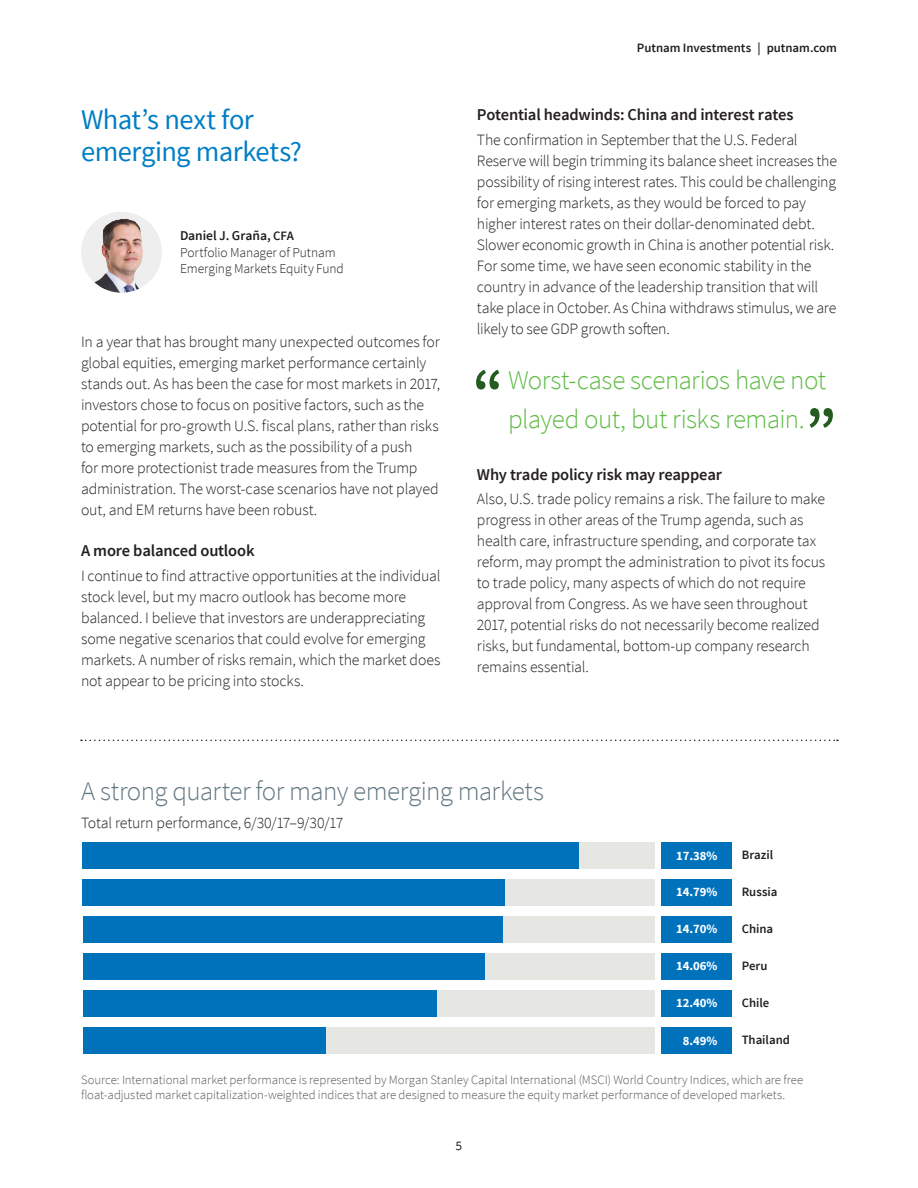
<style>
.page{position:relative;width:918px;height:1188px;background:#fff}
.page>*{position:absolute;margin:0;border:0;box-sizing:border-box;transform-origin:0 0}
.t1{font:600 64.65px "Source Sans Pro";color:#245b1f}
.Section_head{font:28.5px/31.5px "Source Sans Pro";letter-spacing:-.015em;color:#007ec5}
.t2{font:300 27px/39px "Source Sans Pro";letter-spacing:-.02em;color:#60bb46}
.Chart_title{font:300 27px "Source Sans Pro";letter-spacing:-.02em;color:#647882}
.Subhead{font:600 16.5px "Source Sans Pro";letter-spacing:-.01em;color:#231f20}
.Body{font:300 15.75px/21px "Source Sans Pro";letter-spacing:-.01em;color:#231f20}
.Author_title{font:300 13.5px/16.5px "Source Sans Pro";letter-spacing:-.01em;color:#231f20}
.Author_name{font:600 13.5px "Source Sans Pro";letter-spacing:-.005em;color:#231f20}
.Footnote{font:300 12.75px/15px "Source Sans Pro";letter-spacing:-.005em;color:#57585a}
.t3{font:600 12.75px "Source Sans Pro";color:#231f20}
.t4{font:700 12.75px "Source Sans Pro";letter-spacing:-.005em;color:#fff}
.t5{font:300 12.75px "Source Sans Pro";color:#231f20}
.s1{font-size:12.9px}
</style>
<div class="page">
<div style="left:84px;top:1027px;width:571px;height:27px;background:#e6e6e2"></div>
<div style="left:84px;top:990px;width:571px;height:27px;background:#e6e6e2"></div>
<div style="left:84px;top:953px;width:571px;height:27px;background:#e6e6e2"></div>
<div style="left:84px;top:916px;width:571px;height:27px;background:#e6e6e2"></div>
<div style="left:84px;top:879px;width:571px;height:27px;background:#e6e6e2"></div>
<div style="left:84px;top:842px;width:571px;height:27px;background:#e6e6e2"></div>
<div style="left:661px;top:1027px;width:70px;height:27px;background:#0072bc"></div>
<div style="left:661px;top:990px;width:70px;height:27px;background:#0072bc"></div>
<div style="left:661px;top:953px;width:70px;height:27px;background:#0072bc"></div>
<div style="left:661px;top:916px;width:70px;height:27px;background:#0072bc"></div>
<div style="left:661px;top:879px;width:70px;height:27px;background:#0072bc"></div>
<div style="left:661px;top:842px;width:70px;height:27px;background:#0072bc"></div>
<div style="left:83px;top:842px;width:496px;height:27px;background:#0072bc"></div>
<div style="left:83px;top:879px;width:422px;height:27px;background:#0072bc"></div>
<div style="left:83px;top:916px;width:419px;height:27px;background:#0072bc"></div>
<div style="left:83px;top:953px;width:401px;height:27px;background:#0072bc"></div>
<div style="left:83px;top:990px;width:354px;height:27px;background:#0072bc"></div>
<div style="left:83px;top:1027px;width:242px;height:27px;background:#0072bc"></div>
<svg style="left:81px;top:740px;width:757px;height:1px"></svg>
<img style="left:81px;top:212px;width:81px;height:81px;border-radius:40px">
<p class="Section_head" style="left:81px;top:105px;width:222px">What’s next for emerging markets?</p>
<p class="Author_name" style="left:180px;top:227px;width:116px">Daniel J. Graña, <span class="s1">CFA</span></p>
<p class="Author_title" style="left:180px;top:244px;width:165px">Portfolio Manager of Putnam<br>Emerging Markets Equity Fund</p>
<p class="Body" style="left:81px;top:332px;width:361px">In a year that has brought many unexpected outcomes for global equities, emerging market performance certainly stands out. As has been the case for most markets in 2017, investors chose to focus on positive factors, such as the potential for pro-growth U.S. fiscal plans, rather than risks to emerging markets, such as the possibility of a push<br>for more protectionist trade measures from the Trump administration. The worst-case scenarios have not played out, and EM returns have been robust.</p>
<p class="Subhead" style="left:81px;top:541px;width:175px">A more balanced outlook</p>
<p class="Body" style="left:81px;top:565px;width:361px">I continue to find attractive opportunities at the individual stock level, but my macro outlook has become more balanced. I believe that investors are underappreciating some negative scenarios that could evolve for emerging markets. A number of risks remain, which the market does not appear to be pricing into stocks.</p>
<p class="t3" style="left:637px;top:39px;width:202px">Putnam Investments | putnam.com</p>
<p class="Subhead" style="left:477px;top:104px;width:318px">Potential headwinds: China and interest rates</p>
<p class="Body" style="left:477px;top:129px;width:362px">The confirmation in September that the U.S. Federal Reserve will begin trimming its balance sheet increases the possibility of rising interest rates. This could be challenging for emerging markets, as they would be forced to pay higher interest rates on their dollar-denominated debt.<br>Slower economic growth in China is another potential risk.<br>For some time, we have seen economic stability in the country in advance of the leadership transition that will take place in October. As China withdraws stimulus, we are likely to see GDP growth soften.</p>
<p class="t1" style="left:472px;top:352px;width:33px">“</p>
<p class="t2" style="left:508px;top:360px;width:320px">Worst-case scenarios have not played out, but risks remain.</p>
<p class="t1" style="left:805px;top:391px;width:33px">”</p>
<p class="Subhead" style="left:477px;top:464px;width:246px">Why trade policy risk may reappear</p>
<p class="Body" style="left:477px;top:488px;width:350px">Also, U.S. trade policy remains a risk. The failure to make progress in other areas of the Trump agenda, such as health care, infrastructure spending, and corporate tax reform, may prompt the administration to pivot its focus to trade policy, many aspects of which do not require approval from Congress. As we have seen throughout 2017, potential risks do not necessarily become realized risks, but fundamental, bottom-up company research remains essential.</p>
<p class="Chart_title" style="left:81px;top:775px;width:465px">A strong quarter for many emerging markets</p>
<p class="Body" style="left:81px;top:812px;width:264px">Total return performance, 6/30/17–9/30/17</p>
<p class="t4" style="left:676px;top:847px;width:43px">17.38%</p>
<p class="t3" style="left:742px;top:847px;width:33px">Brazil</p>
<p class="t4" style="left:676px;top:884px;width:43px">14.79%</p>
<p class="t4" style="left:676px;top:921px;width:43px">14.70%</p>
<p class="t4" style="left:676px;top:958px;width:43px">14.06%</p>
<p class="t4" style="left:676px;top:995px;width:43px">12.40%</p>
<p class="t4" style="left:683px;top:1032px;width:36px">8.49%</p>
<p class="Footnote" style="left:81px;top:1072px;width:724px">Source: International market performance is represented by Morgan Stanley Capital International (MSCI) World Country Indices, which are free float-adjusted market capitalization-weighted indices that are designed to measure the equity market performance of developed markets.</p>
<p class="t3" style="left:742px;top:884px;width:37px">Russia</p>
<p class="t3" style="left:742px;top:921px;width:33px">China</p>
<p class="t3" style="left:742px;top:958px;width:27px">Peru</p>
<p class="t3" style="left:742px;top:995px;width:29px">Chile</p>
<p class="t3" style="left:742px;top:1032px;width:50px">Thailand</p>
<p class="t5" style="left:456px;top:1138px;width:8px">5</p>
</div>
